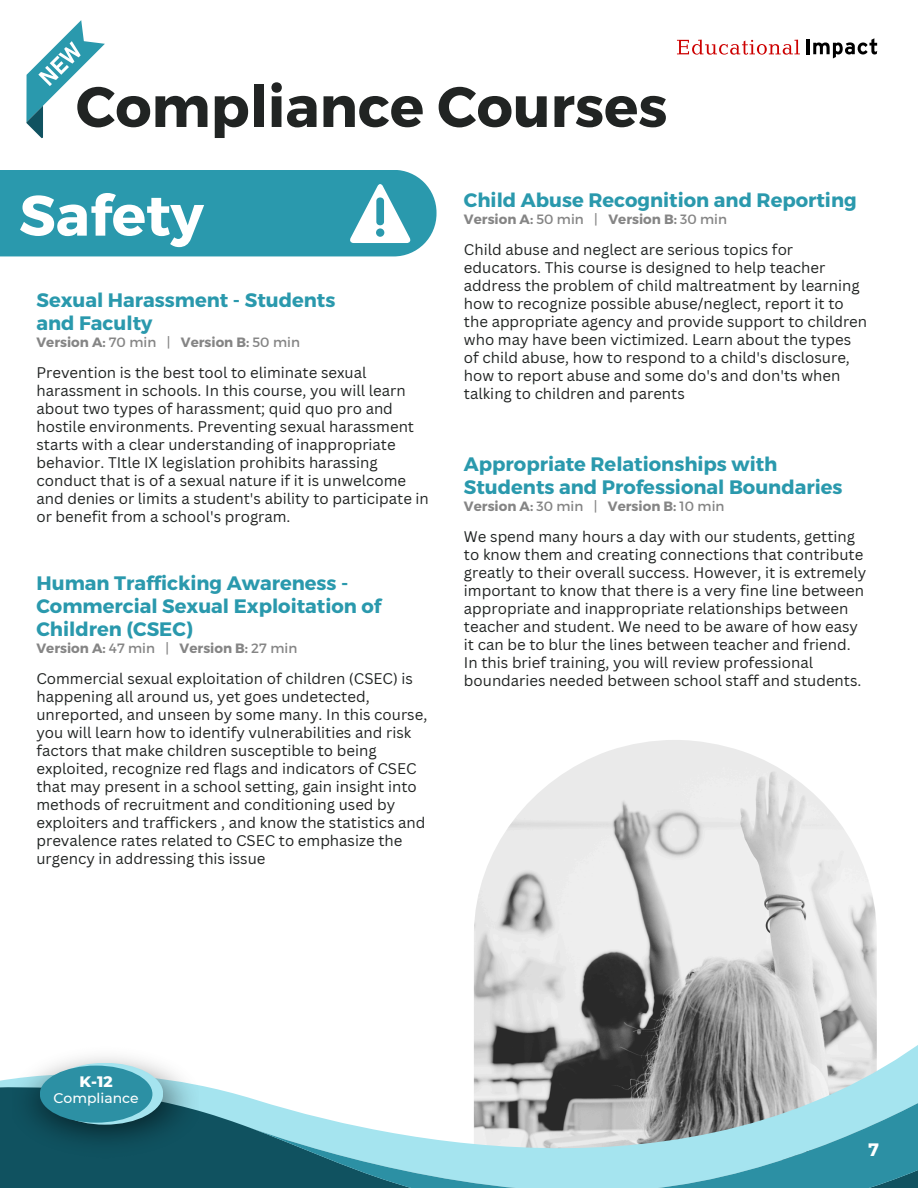
<style>
.page{position:relative;width:918px;height:1188px;background:#fff}
.page>*{position:absolute;margin:0;border:0;box-sizing:border-box;transform-origin:0 0}
.t1{font:700 56.85px "Montserrat";color:#212423}
.t2{font:700 56.85px "Montserrat";color:#fff}
.t3{font:700 19.5px/23px "Montserrat";color:#2a99ad}
.t4{font:700 18px "Montserrat";color:#fff}
.t5{font:800 15.45px "Montserrat";color:#fff}
.t6{font:15px/18px "Canva Sans";color:#212423}
.t7{font:500 13.95px "Montserrat";color:#fff}
.t8{font:700 13.5px "Montserrat";color:#858585}
.s1{font-weight:400}
</style>
<div class="page">
<svg style="left:677px;top:40px;width:123px;height:15px"></svg>
<hr style="left:806px;top:39px;width:3px;height:15px;background:#000">
<svg style="left:813px;top:38px;width:64px;height:20px"></svg>
<img style="left:474px;top:740px;width:403px;height:203px">
<svg style="left:5px;top:943px;width:872px;height:137px"></svg>
<svg style="left:0;top:1080px;width:244px;height:108px;background:#2b6a77"></svg>
<svg style="left:244px;top:1034px;width:674px;height:154px"></svg>
<img style="left:12px;top:1044px;width:186px;height:117px">
<svg style="left:47px;top:1063px;width:116px;height:62px"></svg>
<div style="left:40px;top:1066px;width:112px;height:57px;background:#2c90a4;border-radius:50%"></div>
<svg style="left:26px;top:20px;width:79px;height:118px"></svg>
<svg style="left:0;top:170px;width:437px;height:86px;background:#389fb2"></svg>
<p class="t1" style="left:76px;top:70px;width:593px">Compliance Courses</p>
<h2 class="t2" style="left:19px;top:178px;width:186px">Safety</h2>
<p class="t3" style="left:464px;top:187px;width:394px">Child Abuse Recognition and Reporting</p>
<p class="t8" style="left:464px;top:210px;width:265px">Version A: <span class="s1">50 min |</span> Version B: <span class="s1">30 min</span></p>
<h2 class="t6" style="left:464px;top:240px;width:405px">Child abuse and neglect are serious topics for educators. This course is designed to help teacher address the problem of child maltreatment by learning how to recognize possible abuse/neglect, report it to the appropriate agency and provide support to children who may have been victimized. Learn about the types of child abuse, how to respond to a child's disclosure, how to report abuse and some do's and don'ts when talking to children and parents</h2>
<h1 class="t3" style="left:36px;top:288px;width:300px">Sexual Harassment - Students and Faculty</h1>
<h1 class="t8" style="left:36px;top:333px;width:265px">Version A: <span class="s1">70 min |</span> Version B: <span class="s1">50 min</span></h1>
<p class="t6" style="left:36px;top:363px;width:394px">Prevention is the best tool to eliminate sexual harassment in schools. In this course, you will learn about two types of harassment; quid quo pro and hostile environments. Preventing sexual harassment starts with a clear understanding of inappropriate behavior. TItle IX legislation prohibits harassing conduct that is of a sexual nature if it is unwelcome and denies or limits a student's ability to participate in or benefit from a school's program.</p>
<p class="t3" style="left:464px;top:452px;width:380px">Appropriate Relationships with<br>Students and Professional Boundaries</p>
<p class="t8" style="left:464px;top:498px;width:262px">Version A: <span class="s1">30 min |</span> Version B: <span class="s1">10 min</span></p>
<h2 class="t6" style="left:464px;top:527px;width:404px">We spend many hours a day with our students, getting to know them and creating connections that contribute greatly to their overall success. However, it is extremely important to know that there is a very fine line between appropriate and inappropriate relationships between teacher and student. We need to be aware of how easy it can be to blur the lines between teacher and friend.<br>In this brief training, you will review professional boundaries needed between school staff and students.</h2>
<p class="t3" style="left:36px;top:571px;width:346px">Human Trafficking Awareness -<br>Commercial Sexual Exploitation of<br>Children (CSEC)</p>
<p class="t8" style="left:36px;top:639px;width:262px">Version A: <span class="s1">47 min |</span> Version B: <span class="s1">27 min</span></p>
<h2 class="t6" style="left:36px;top:669px;width:392px">Commercial sexual exploitation of children (CSEC) is happening all around us, yet goes undetected, unreported, and unseen by some many. In this course, you will learn how to identify vulnerabilities and risk factors that make children susceptible to being exploited, recognize red flags and indicators of CSEC that may present in a school setting, gain insight into methods of recruitment and conditioning used by exploiters and traffickers , and know the statistics and prevalence rates related to CSEC to emphasize the urgency in addressing this issue</h2>
<p class="t5" style="left:80px;top:1072px;width:35px">K-12</p>
<p class="t7" style="left:54px;top:1089px;width:87px">Compliance</p>
<h1 class="t4" style="left:868px;top:1138px;width:12px">7</h1>
</div>
